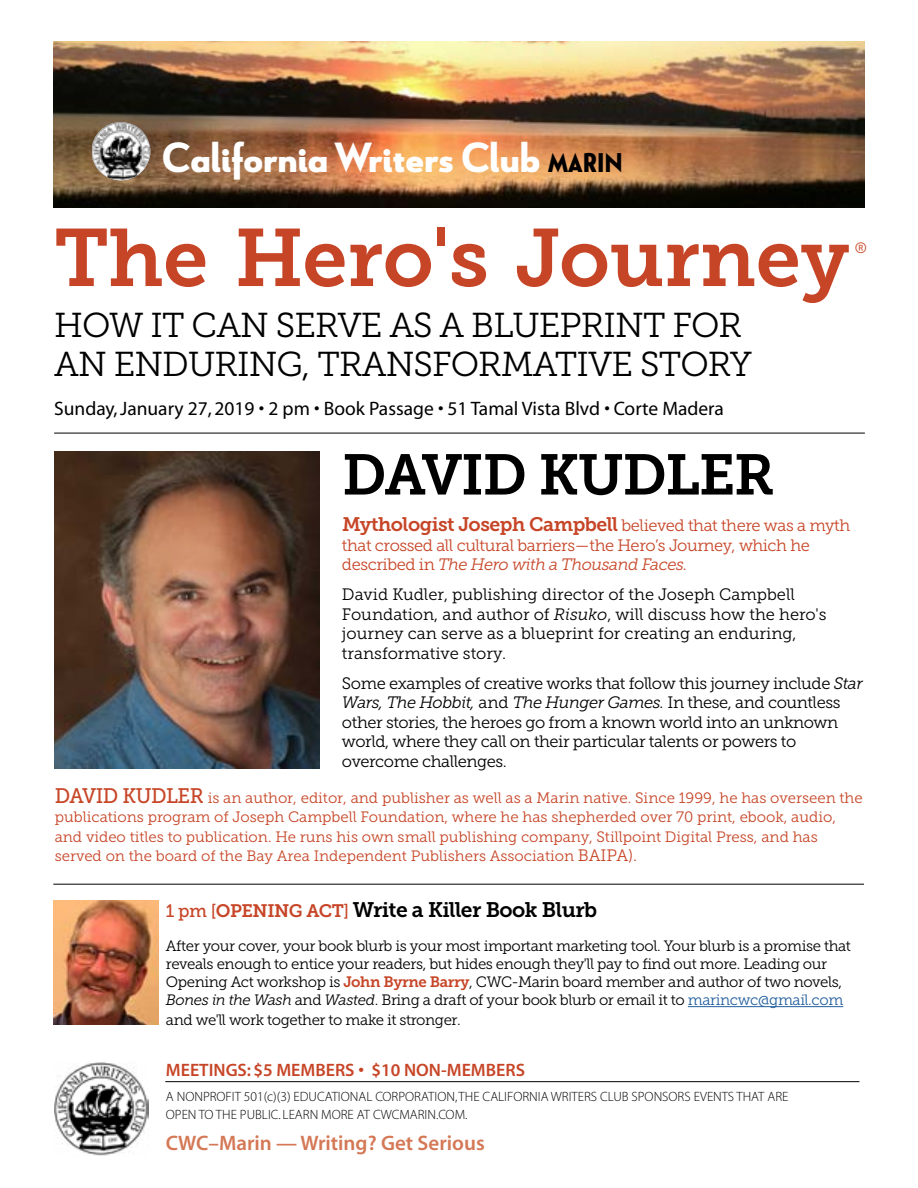
<style>
.page{position:relative;width:918px;height:1188px;background:#fff}
.page>*{position:absolute;margin:0;border:0;box-sizing:border-box;transform-origin:0 0}
.t1{font:81px "Museo Slab 700";letter-spacing:-.005em;color:#c74527}
.t2{font:57px "Museo Slab 700";letter-spacing:-.025em;color:#000}
.t3{font:900 42px "Le Havre";color:#fff}
.t4{font:34.5px/39px "Museo Slab 300";letter-spacing:-.025em;color:#000}
.t5{font:21px "Museo Slab 700";letter-spacing:-.025em;color:#000}
.t6{font:21px "Myriad MM 565 600";color:#d47855}
.t7{font:19.5px "Myriad MM 400 600";color:#000}
.t8{font:19.5px "Museo Slab 700";letter-spacing:-.025em;color:#c74527}
.t9{font:18px "Myriad MM 565 600";color:#c74527}
.t10{font:16.5px/19.5px "Museo Slab 300";letter-spacing:-.025em;color:#000}
.t11{font:16.5px/19.5px "Museo Slab 300";color:#000}
.t12{font:16.5px/19.5px "Museo Slab 300";letter-spacing:-.025em;color:#c74527}
.t13{font:15px/18px "Museo Slab 300";letter-spacing:-.025em;color:#000}
.t14{font:15px/19.5px "Museo Slab 300";color:#c74527}
.t15{font:13.5px/18px "Myriad MM 215 600";color:#000}
.s1{font-size:27px;color:#000}
.s2{font-family:"Museo Slab 300";font-size:16.5px}
.s3{font-style:italic}
.s4{font-family:"Museo Slab 500";font-size:21px}
.s5{font-size:16.5px}
.s6{font-family:"Museo Slab 500";font-size:18px;color:#c74527}
.s7{font-size:18px;color:#c74527}
.s8{font-family:"Museo Slab 700";color:#c74527}
.s9{color:#215e9e}
</style>
<div class="page">
<img style="left:53px;top:41px;width:812px;height:167px">
<hr style="left:54px;top:433px;width:811px;height:1px;background:#000">
<hr style="left:53px;top:884px;width:811px;height:1px;background:#000">
<hr style="left:165px;top:1081px;width:694px;height:1px;background:#000">
<img style="left:54px;top:1062px;width:94px;height:94px">
<hr style="left:688px;top:1006px;width:155px;height:1px;background:#215e9e">
<img style="left:54px;top:452px;width:265px;height:316px">
<img style="left:53px;top:901px;width:105px;height:123px">
<img style="left:92px;top:122px;width:58px;height:58px">
<h3 class="t3" style="left:162px;top:131px;width:462px">California Writers Club <span class="s1">MARIN</span></h3>
<h1 class="t1" style="left:54px;top:212px;width:797px">The Hero's Journey</h1>
<h3 class="t4" style="left:54px;top:306px;width:699px">HOW IT CAN SERVE AS A BLUEPRINT FOR<br>AN ENDURING, TRANSFORMATIVE STORY</h3>
<h3 class="t7" style="left:54px;top:399px;width:671px">Sunday, January 27, 2019 • 2 pm • Book Passage • 51 Tamal Vista Blvd • Corte Madera</h3>
<p class="t14" style="left:855px;top:238px;width:14px">®</p>
<h2 class="t2" style="left:342px;top:443px;width:434px">DAVID KUDLER</h2>
<h3 class="t8" style="left:342px;top:514px;width:510px">Mythologist Joseph Campbell <span class="s2">believed that there was a myth</span></h3>
<p class="t12" style="left:342px;top:536px;width:470px">that crossed all cultural barriers—the Hero’s Journey, which he described in <span class="s3">The Hero with a Thousand Faces.</span></p>
<p class="t11" style="left:342px;top:585px;width:486px">David Kudler, publishing director of the Joseph Campbell Foundation, and author of <span class="s3">Risuko</span>, will discuss how the hero's journey can serve as a blueprint for creating an enduring, transformative story.</p>
<p class="t10" style="left:342px;top:674px;width:522px">Some examples of creative works that follow this journey include <span class="s3">Star Wars, The Hobbit,</span> and <span class="s3">The Hunger Games.</span> In these, and countless other stories, the heroes go from a known world into an unknown world, where they call on their particular talents or powers to overcome challenges.</p>
<p class="t14" style="left:55px;top:788px;width:810px"><span class="s4">DAVID KUDLER</span> is an author, editor, and publisher as well as a Marin native. Since 1999, he has overseen the publications program of Joseph Campbell Foundation, where he has shepherded over 70 print, ebook, audio, and video titles to publication. He runs his own small publishing company, Stillpoint Digital Press, and has served on the board of the Bay Area Independent Publishers Association <span class="s5">BAIPA).</span></p>
<h3 class="t5" style="left:166px;top:897px;width:433px"><span class="s6">1 pm [</span><span class="s7">OPENING ACT</span><span class="s6">]</span> Write a Killer Book Blurb</h3>
<p class="t13" style="left:166px;top:937px;width:687px">After your cover, your book blurb is your most important marketing tool. Your blurb is a promise that reveals enough to entice your readers, but hides enough they'll pay to find out more. Leading our Opening Act workshop is <span class="s8">John Byrne Barry</span>, CWC-Marin board member and author of two novels, <span class="s3">Bones in the Wash</span> and <span class="s3">Wasted</span>. Bring a draft of your book blurb or email it to <span class="s9">marincwc@gmail.com</span></p>
<p class="t13" style="left:166px;top:1011px;width:297px">and we'll work together to make it stronger.</p>
<p class="t9" style="left:166px;top:1061px;width:361px">MEETINGS: $5 MEMBERS • $10 NON-MEMBERS</p>
<p class="t15" style="left:166px;top:1089px;width:624px">A NONPROFIT 501(c)(3) EDUCATIONAL CORPORATION, THE CALIFORNIA WRITERS CLUB SPONSORS EVENTS THAT ARE<br>OPEN TO THE PUBLIC. LEARN MORE AT CWCMARIN.COM.</p>
<h3 class="t6" style="left:166px;top:1132px;width:320px">CWC–Marin — Writing? Get Serious</h3>
</div>
